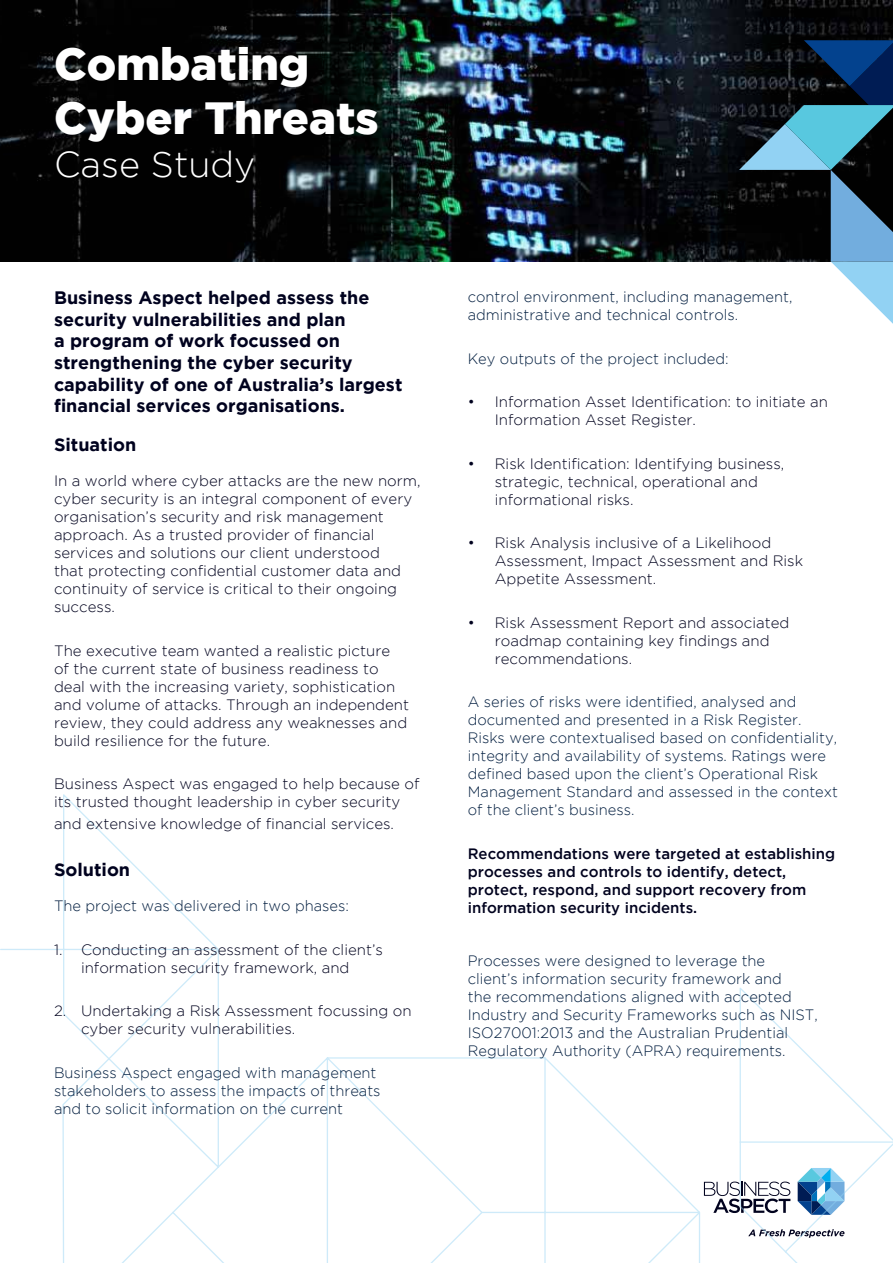
<style>
.page{position:relative;width:893px;height:1263px;background:#fff}
.page>*{position:absolute;margin:0;border:0;box-sizing:border-box;transform-origin:0 0}
.t1{font:900 45px/54px "Gotham";color:#fff}
.t2{font:300 36px "Gotham";color:#fff}
.t3{font:700 18px/21.6px "Gotham";color:#00021e}
.t4{font:300 15px/18px "Gotham";color:#00021e}
.t5{font:300 15px/18px "Gotham";color:#001d3f}
.t6{font:500 15px/18px "Gotham";color:#00021e}
</style>
<div class="page">
<img style="left:0;top:0;width:893px;height:261px">
<svg style="left:0;top:794px;width:893px;height:469px"></svg>
<svg style="left:739px;top:40px;width:154px;height:284px"></svg>
<h1 class="t1" style="left:54px;top:36px;width:326px">Combating<br>Cyber Threats</h1>
<h2 class="t2" style="left:54px;top:145px;width:203px">Case Study</h2>
<p class="t3" style="left:54px;top:287px;width:350px">Business Aspect helped assess the security vulnerabilities and plan<br>a program of work focussed on strengthening the cyber security capability of one of Australia’s largest financial services organisations.</p>
<p class="t3" style="left:54px;top:433px;width:84px">Situation</p>
<p class="t4" style="left:54px;top:472px;width:368px">In a world where cyber attacks are the new norm, cyber security is an integral component of every organisation’s security and risk management approach. As a trusted provider of financial services and solutions our client understood<br>that protecting confidential customer data and continuity of service is critical to their ongoing success.</p>
<p class="t4" style="left:54px;top:641px;width:357px">The executive team wanted a realistic picture<br>of the current state of business readiness to deal with the increasing variety, sophistication and volume of attacks. Through an independent review, they could address any weaknesses and build resilience for the future.</p>
<p class="t4" style="left:54px;top:775px;width:367px">Business Aspect was engaged to help because of its trusted thought leadership in cyber security</p>
<p class="t4" style="left:54px;top:814px;width:342px">and extensive knowledge of financial services.</p>
<p class="t3" style="left:54px;top:858px;width:78px">Solution</p>
<p class="t5" style="left:54px;top:897px;width:296px">The project was delivered in two phases:</p>
<p class="t4" style="left:54px;top:940px;width:330px;text-align:center">1. Conducting an assessment of the client’s information security framework, and</p>
<p class="t4" style="left:81px;top:1002px;width:332px;text-indent:-27px">2. Undertaking a Risk Assessment focussing on cyber security vulnerabilities.</p>
<p class="t5" style="left:54px;top:1063px;width:328px">Business Aspect engaged with management stakeholders to assess the impacts of threats and to solicit information on the current</p>
<p class="t5" style="left:468px;top:288px;width:326px">control environment, including management, administrative and technical controls.</p>
<p class="t5" style="left:468px;top:349px;width:262px">Key outputs of the project included:</p>
<p class="t4" style="left:495px;top:393px;width:335px;text-indent:-27px">• Information Asset Identification: to initiate an<br>Information Asset Register.</p>
<p class="t4" style="left:495px;top:454px;width:291px;text-indent:-27px">• Risk Identification: Identifying business, strategic, technical, operational and informational risks.</p>
<p class="t4" style="left:495px;top:534px;width:310px;text-indent:-27px">• Risk Analysis inclusive of a Likelihood<br>Assessment, Impact Assessment and Risk<br>Appetite Assessment.</p>
<p class="t4" style="left:495px;top:613px;width:296px;text-indent:-27px">• Risk Assessment Report and associated roadmap containing key findings and recommendations.</p>
<p class="t5" style="left:468px;top:693px;width:372px">A series of risks were identified, analysed and documented and presented in a Risk Register.<br>Risks were contextualised based on confidentiality, integrity and availability of systems. Ratings were defined based upon the client’s Operational Risk Management Standard and assessed in the context of the client’s business.</p>
<p class="t6" style="left:468px;top:844px;width:369px">Recommendations were targeted at establishing processes and controls to identify, detect, protect, respond, and support recovery from information security incidents.</p>
<p class="t5" style="left:468px;top:951px;width:351px">Processes were designed to leverage the client’s information security framework and<br>the recommendations aligned with accepted Industry and Security Frameworks such as NIST, ISO27001:2013 and the Australian Prudential Regulatory Authority (APRA) requirements.</p>
</div>
